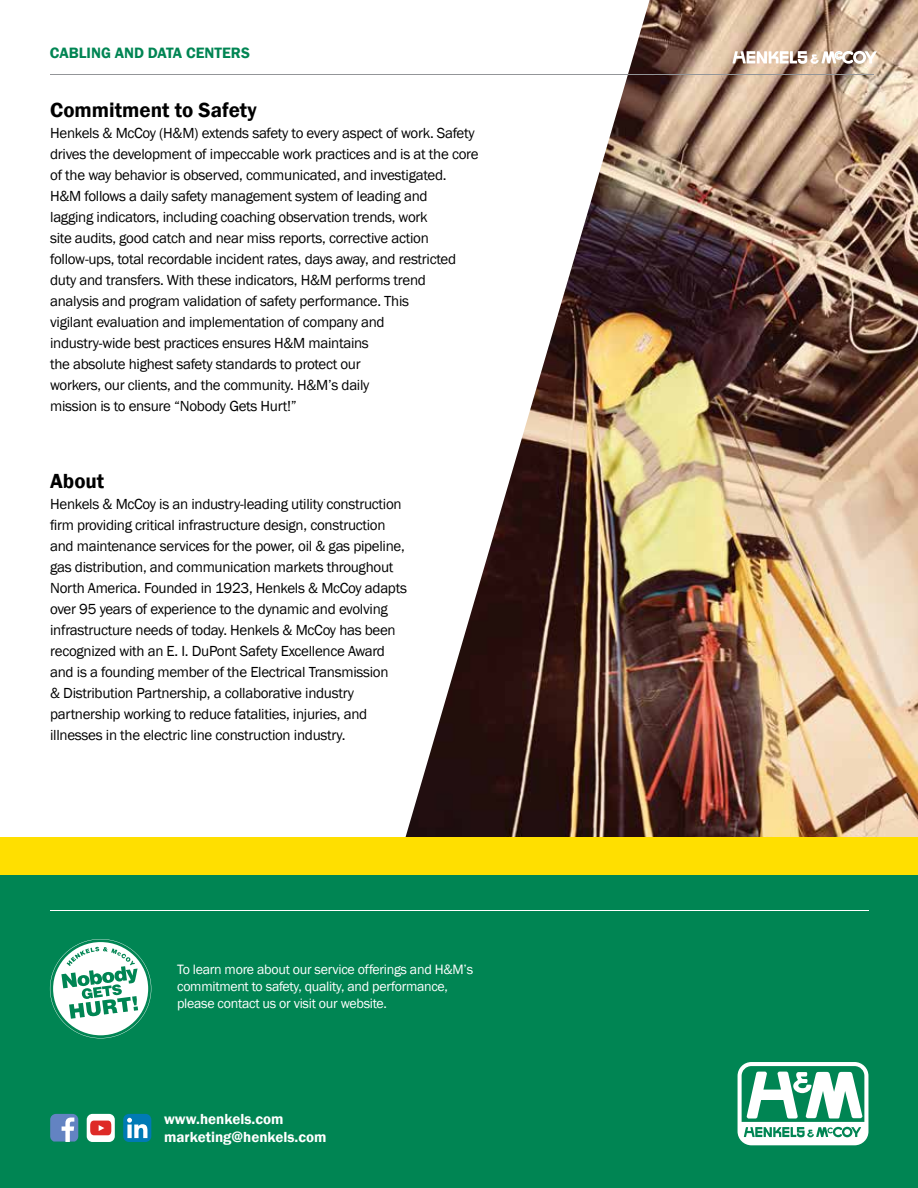
<style>
.page{position:relative;width:918px;height:1188px;background:#fff}
.page>*{position:absolute;margin:0;border:0;box-sizing:border-box;transform-origin:0 0}
.t1{font:600 21px "Franklin Gothic";color:#000}
.t2{font:600 15.45px "Franklin Gothic";color:#008553}
.t3{font:15px/21px "Franklin Gothic";letter-spacing:-.02em;color:#000}
.t4{font:600 15px/18px "Franklin Gothic";color:#fff}
.t5{font:13.95px/17.4px "Franklin Gothic";letter-spacing:-.02em;color:#fff}
</style>
<div class="page">
<img style="left:650px;top:0;width:268px;height:837px">
<img style="left:405px;top:0;width:245px;height:837px">
<div style="left:0;top:870px;width:918px;height:318px;background:#008553"></div>
<hr style="left:50px;top:910px;width:818px;height:1px;background:#fff">
<svg style="left:50px;top:939px;width:101px;height:99px"></svg>
<div style="left:0;top:837px;width:918px;height:37px;background:#ffdf00"></div>
<svg style="left:738px;top:1062px;width:130px;height:83px"></svg>
<svg style="left:733px;top:50px;width:144px;height:14px"></svg>
<hr style="left:50px;top:74px;width:823px;height:1px;background:#939598">
<div style="left:87px;top:1114px;width:28px;height:28px;background:#fff;border-radius:6px"></div>
<svg style="left:50px;top:1114px;width:28px;height:28px"></svg>
<div style="left:123px;top:1114px;width:28px;height:28px;background:#007ab5;border-radius:6px"></div>
<svg style="left:127px;top:1118px;width:20px;height:20px"></svg>
<svg style="left:90px;top:1121px;width:21px;height:14px"></svg>
<p class="t2" style="left:50px;top:43px;width:202px">CABLING AND DATA CENTERS</p>
<h1 class="t1" style="left:50px;top:97px;width:208px">Commitment to Safety</h1>
<p class="t3" style="left:50px;top:123px;width:430px">Henkels &amp; McCoy (H&amp;M) extends safety to every aspect of work. Safety drives the development of impeccable work practices and is at the core of the way behavior is observed, communicated, and investigated.<br>H&amp;M follows a daily safety management system of leading and<br>lagging indicators, including coaching observation trends, work<br>site audits, good catch and near miss reports, corrective action follow-ups, total recordable incident rates, days away, and restricted duty and transfers. With these indicators, H&amp;M performs trend<br>analysis and program validation of safety performance. This<br>vigilant evaluation and implementation of company and<br>industry-wide best practices ensures H&amp;M maintains<br>the absolute highest safety standards to protect our<br>workers, our clients, and the community. H&amp;M’s daily<br>mission is to ensure “Nobody Gets Hurt!”</p>
<h1 class="t1" style="left:50px;top:468px;width:56px">About</h1>
<p class="t3" style="left:50px;top:494px;width:358px">Henkels &amp; McCoy is an industry-leading utility construction firm providing critical infrastructure design, construction and maintenance services for the power, oil &amp; gas pipeline, gas distribution, and communication markets throughout North America. Founded in 1923, Henkels &amp; McCoy adapts over 95 years of experience to the dynamic and evolving infrastructure needs of today. Henkels &amp; McCoy has been recognized with an E. I. DuPont Safety Excellence Award and is a founding member of the Electrical Transmission<br>&amp; Distribution Partnership, a collaborative industry partnership working to reduce fatalities, injuries, and illnesses in the electric line construction industry.</p>
<p class="t5" style="left:177px;top:961px;width:298px">To learn more about our service offerings and H&amp;M’s commitment to safety, quality, and performance, please contact us or visit our website.</p>
<p class="t4" style="left:164px;top:1111px;width:164px">www.henkels.com marketing@henkels.com</p>
</div>
